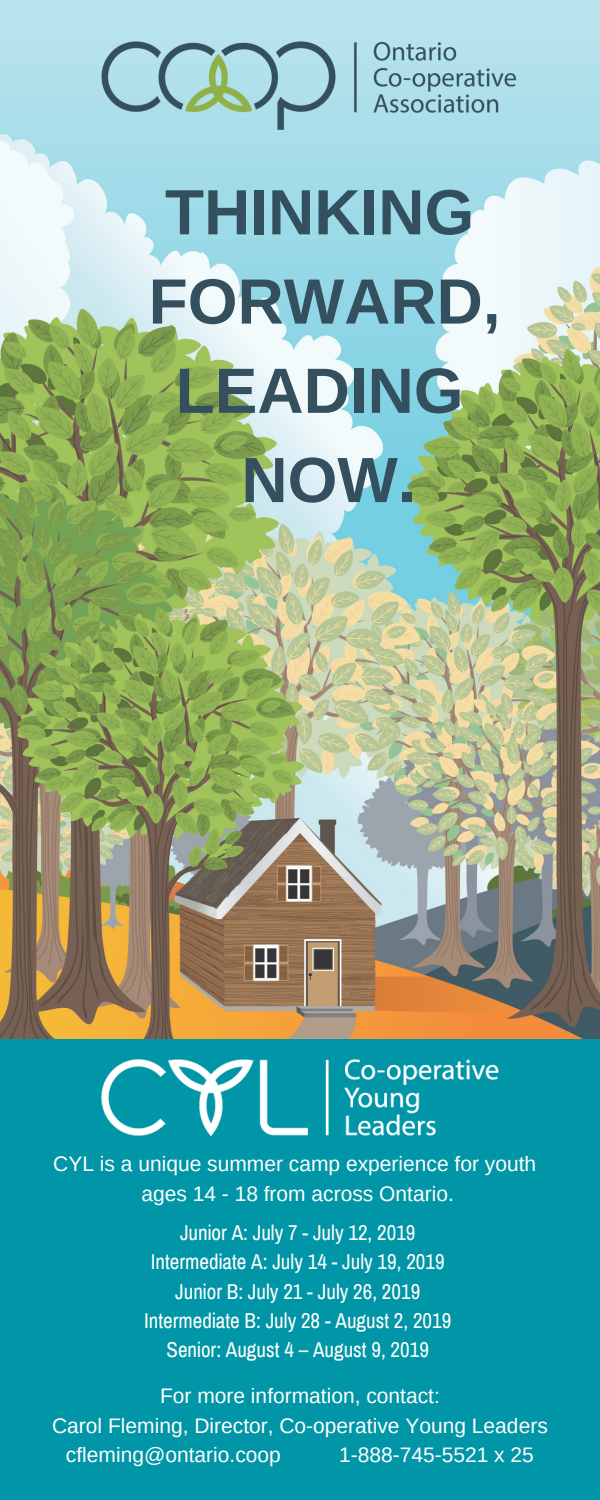
<style>
.page{position:relative;width:600px;height:1500px;background:#fff}
.page>*{position:absolute;margin:0;border:0;box-sizing:border-box;transform-origin:0 0}
.t1{font:700 64px/89.2px "Arimo";color:#34505e;text-align:center}
.t2{font:21px/29.2px "Arimo";color:#fff;text-align:center}
.t3{font:21px/29.2px "Archivo Narrow";color:#fff;text-align:center}
</style>
<div class="page">
<img style="left:0;top:0;width:600px;height:1040px">
<div style="left:0;top:1040px;width:600px;height:460px;background:#0096a7"></div>
<img style="left:41px;top:0;width:544px;height:183px">
<img style="left:101px;top:1059px;width:398px;height:78px">
<h1 class="t1" style="left:149px;top:168px;width:353px">THINKING<br>FORWARD,<br>LEADING<br>NOW.</h1>
<p class="t2" style="left:53px;top:1149px;width:484px">CYL is a unique summer camp experience for youth ages 14 - 18 from across Ontario.</p>
<p class="t3" style="left:144px;top:1218px;width:309px">Junior A: July 7 - July 12, 2019<br>Intermediate A: July 14 - July 19, 2019<br>Junior B: July 21 - July 26, 2019<br>Intermediate B: July 28 - August 2, 2019<br>Senior: August 4 – August 9, 2019</p>
<p class="t2" style="left:160px;top:1381px;width:281px">For more information, contact:</p>
<p class="t2" style="left:52px;top:1411px;width:497px">Carol Fleming, Director, Co-operative Young Leaders</p>
<p class="t2" style="left:66px;top:1440px;width:216px">cfleming@ontario.coop</p>
<p class="t2" style="left:339px;top:1440px;width:196px">1-888-745-5521 x 25</p>
</div>
